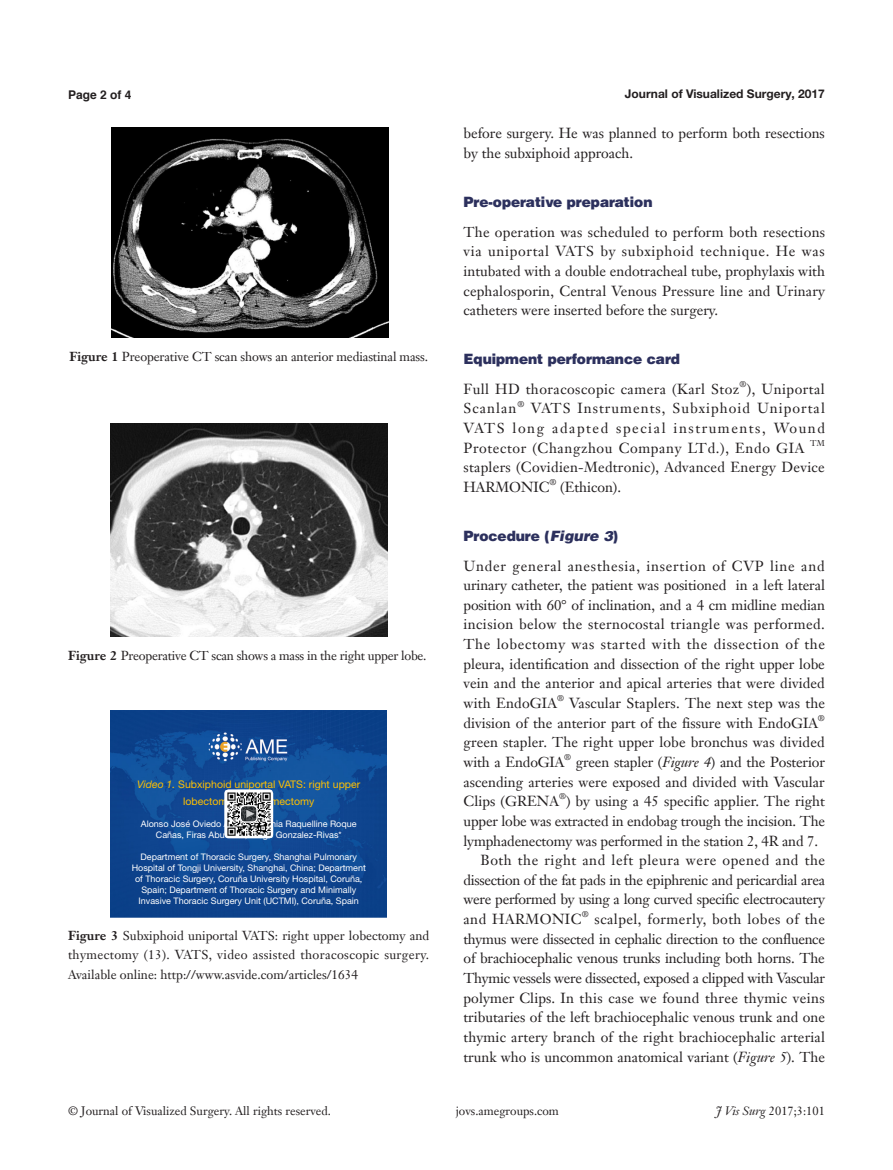
<style>
.page{position:relative;width:893px;height:1170px;background:#fff}
.page>*{position:absolute;margin:0;border:0;box-sizing:border-box;transform-origin:0 0}
.t1{font:14.25px/19.6px "Janson Text LT";letter-spacing:.005em;color:#231f20;text-align:justify}
.t2{font:900 14.25px "Helvetica";color:#2c305d}
.t3{font:14.25px "Janson Text LT";letter-spacing:.035em;color:#231f20}
.t4{font:14.25px "Janson Text LT";letter-spacing:.075em;color:#231f20}
.t5{font:12.75px/19.5px "Janson Text LT";letter-spacing:-.01em;color:#231f20;text-align:justify}
.t6{font:12px "Janson Text LT";color:#231f20}
.t7{font:700 12px "Helvetica Neue LT Pro";color:#231f20}
.t8{font:700 12px "Helvetica";color:#231f20}
.t9{font:11.55px "Times New Roman";color:#fff}
.t10{font:10.5px/17px "Helvetica Neue LT Pro";color:#ffc000;text-align:center}
.t11{font:9px/10.9px "Helvetica Neue LT Pro";color:#fff;text-align:center}
.t12{font:8.25px "Janson Text LT";color:#231f20}
.s1{font-weight:700}
.s2{font-style:italic}
</style>
<div class="page">
<img style="left:112px;top:128px;width:276px;height:209px">
<img style="left:111px;top:423px;width:276px;height:214px">
<img style="left:111px;top:710px;width:276px;height:207px">
<svg style="left:224px;top:789px;width:49px;height:49px"></svg>
<img style="left:225px;top:790px;width:47px;height:47px">
<svg style="left:240px;top:805px;width:17px;height:17px"></svg>
<div style="left:240px;top:805px;width:17px;height:17px;border:1px solid #fff;border-radius:4px"></div>
<p class="t8" style="left:68px;top:85px;width:65px">Page 2 of 4</p>
<p class="t5" style="left:69px;top:347px;width:360px"><span class="s1">Figure 1</span> Preoperative CT scan shows an anterior mediastinal mass.</p>
<p class="t5" style="left:68px;top:645px;width:360px"><span class="s1">Figure 2</span> Preoperative CT scan shows a mass in the right upper lobe.</p>
<p class="t10" style="left:137px;top:775px;width:224px"><span class="s2">Video 1.</span> Subxiphoid uniportal VATS: right upper lobectomy and thymectomy</p>
<p class="t11" style="left:141px;top:818px;width:217px">Alonso José Oviedo Argueta, Sonia Raquelline Roque<br>Cañas, Firas Abu Akar, Diego Gonzalez-Rivas*</p>
<p class="t11" style="left:132px;top:851px;width:236px">Department of Thoracic Surgery, Shanghai Pulmonary Hospital of Tongji University, Shanghai, China; Department of Thoracic Surgery, Coruña University Hospital, Coruña, Spain; Department of Thoracic Surgery and Minimally Invasive Thoracic Surgery Unit (UCTMI), Coruña, Spain</p>
<p class="t9" style="left:259px;top:808px;width:13px;rotate:90deg">▲</p>
<p class="t5" style="left:68px;top:925px;width:363px"><span class="s1">Figure 3</span> Subxiphoid uniportal VATS: right upper lobectomy and thymectomy (13). VATS, video assisted thoracoscopic surgery.<br>Available online: http://www.asvide.com/articles/1634</p>
<p class="t7" style="left:625px;top:86px;width:202px">Journal of Visualized Surgery, 2017</p>
<p class="t1" style="left:463px;top:123px;width:363px">before surgery. He was planned to perform both resections by the subxiphoid approach.</p>
<p class="t2" style="left:463px;top:193px;width:190px">Pre-operative preparation</p>
<p class="t1" style="left:463px;top:222px;width:363px">The operation was scheduled to perform both resections via uniportal VATS by subxiphoid technique. He was intubated with a double endotracheal tube, prophylaxis with cephalosporin, Central Venous Pressure line and Urinary catheters were inserted before the surgery.</p>
<p class="t2" style="left:463px;top:350px;width:218px">Equipment performance card</p>
<p class="t3" style="left:463px;top:380px;width:277px">Full HD thoracoscopic camera (Karl Stoz</p>
<p class="t12" style="left:740px;top:379px;width:8px">®</p>
<p class="t3" style="left:747px;top:380px;width:80px">), Uniportal</p>
<p class="t4" style="left:463px;top:399px;width:54px">Scanlan</p>
<p class="t12" style="left:517px;top:398px;width:8px">®</p>
<p class="t1" style="left:463px;top:398px;width:363px;text-indent:67px">VATS Instruments, Subxiphoid Uniportal VATS long adapted special instruments, Wound Protector (Changzhou Company LTd.), Endo GIA</p>
<p class="t12" style="left:810px;top:437px;width:16px">TM</p>
<p class="t1" style="left:463px;top:457px;width:363px">staplers (Covidien-Medtronic), Advanced Energy Device<br>HARMONIC</p>
<p class="t12" style="left:549px;top:477px;width:8px">®</p>
<p class="t1" style="left:560px;top:477px;width:62px">(Ethicon).</p>
<p class="t2" style="left:463px;top:526px;width:156px">Procedure (<span class="s2">Figure 3</span>)</p>
<p class="t1" style="left:463px;top:555px;width:363px">Under general anesthesia, insertion of CVP line and urinary catheter, the patient was positioned in a left lateral position with 60° of inclination, and a 4 cm midline median incision below the sternocostal triangle was performed.<br>The lobectomy was started with the dissection of the pleura, identification and dissection of the right upper lobe vein and the anterior and apical arteries that were divided with EndoGIA</p>
<p class="t12" style="left:557px;top:693px;width:8px">®</p>
<p class="t1" style="left:463px;top:693px;width:363px;text-indent:106px">Vascular Staplers. The next step was the division of the anterior part of the fissure with EndoGIA</p>
<p class="t12" style="left:818px;top:712px;width:8px">®</p>
<p class="t1" style="left:463px;top:732px;width:363px">green stapler. The right upper lobe bronchus was divided with a EndoGIA</p>
<p class="t12" style="left:564px;top:752px;width:8px">®</p>
<p class="t1" style="left:463px;top:752px;width:363px;text-indent:112px">green stapler (<span class="s2">Figure 4</span>) and the Posterior ascending arteries were exposed and divided with Vascular Clips (GRENA</p>
<p class="t12" style="left:559px;top:791px;width:8px">®</p>
<p class="t1" style="left:463px;top:791px;width:363px;text-indent:103px">) by using a 45 specific applier. The right upper lobe was extracted in endobag trough the incision. The lymphadenectomy was performed in the station 2, 4R and 7.</p>
<p class="t1" style="left:463px;top:850px;width:363px;text-indent:17px">Both the right and left pleura were opened and the dissection of the fat pads in the epiphrenic and pericardial area were performed by using a long curved specific electrocautery and HARMONIC</p>
<p class="t12" style="left:582px;top:909px;width:8px">®</p>
<p class="t1" style="left:463px;top:909px;width:363px;text-indent:131px">scalpel, formerly, both lobes of the thymus were dissected in cephalic direction to the confluence of brachiocephalic venous trunks including both horns. The Thymic vessels were dissected, exposed a clipped with Vascular polymer Clips. In this case we found three thymic veins tributaries of the left brachiocephalic venous trunk and one thymic artery branch of the right brachiocephalic arterial trunk who is uncommon anatomical variant (<span class="s2">Figure 5</span>). The</p>
<p class="t6" style="left:68px;top:1103px;width:264px">© Journal of Visualized Surgery. All rights reserved.</p>
<p class="t6" style="left:456px;top:1103px;width:105px">jovs.amegroups.com</p>
<p class="t6" style="left:716px;top:1103px;width:111px"><span class="s2">J Vis Surg</span> 2017;3:101</p>
</div>
